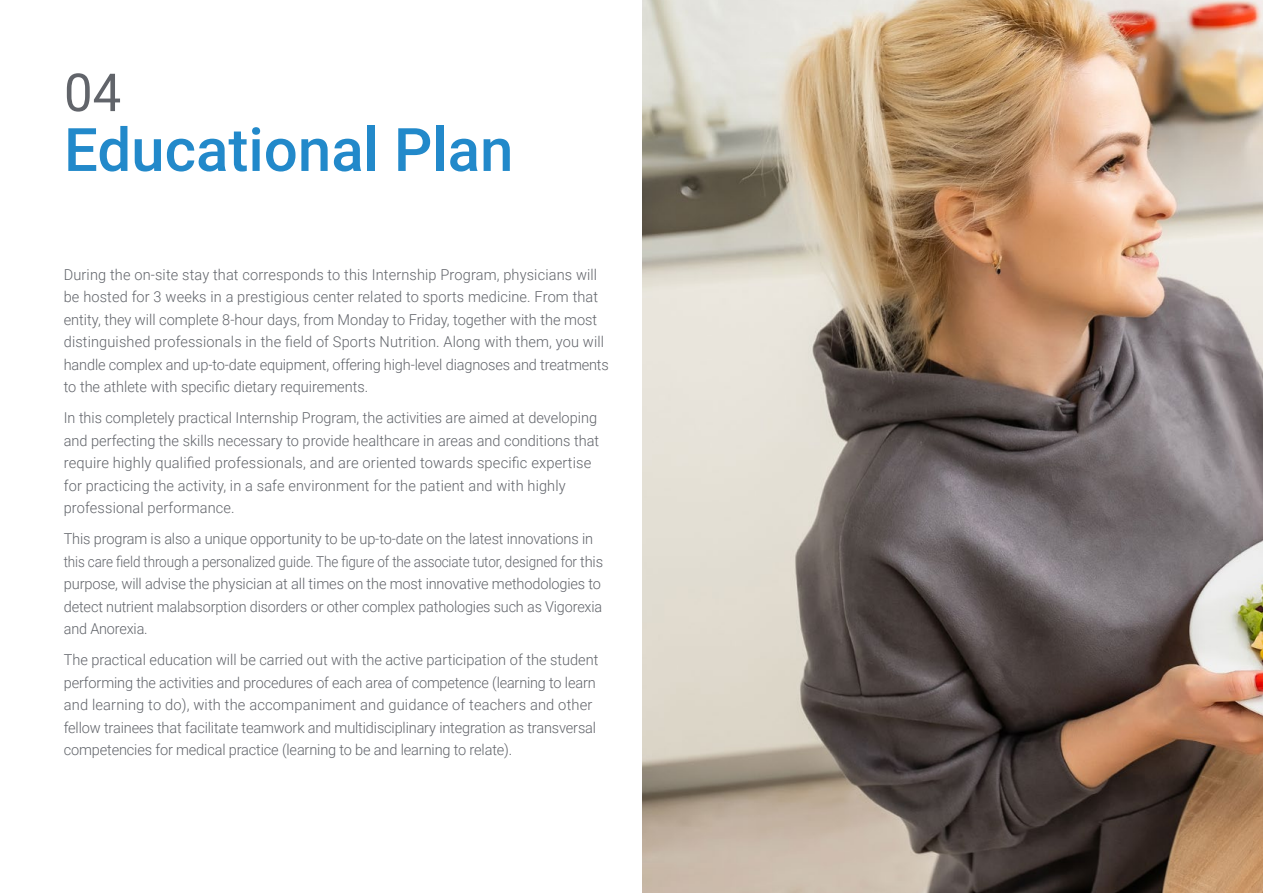
<style>
.page{position:relative;width:1263px;height:893px;background:#fff}
.page>*{position:absolute;margin:0;border:0;box-sizing:border-box;transform-origin:0 0}
.t1{font:500 60px "Roboto";color:#2289ca}
.t2{font:52.5px "Roboto";color:#61646a}
.t3{font:300 15px/22.5px "Roboto";color:#61646a}
.t4{font:300 15px/22.5px "Roboto";color:#61646a;scale:.96 1}
</style>
<div class="page">
<img style="left:642px;top:0;width:621px;height:893px">
<h2 class="t2" style="left:64px;top:56px;width:59px">04</h2>
<h1 class="t1" style="left:64px;top:108px;width:451px">Educational Plan</h1>
<p class="t3" style="left:64px;top:262px;width:547px">During the on-site stay that corresponds to this Internship Program, physicians will be hosted for 3 weeks in a prestigious center related to sports medicine. From that entity, they will complete 8-hour days, from Monday to Friday, together with the most distinguished professionals in the field of Sports Nutrition. Along with them, you will handle complex and up-to-date equipment, offering high-level diagnoses and treatments to the athlete with specific dietary requirements.</p>
<p class="t4" style="left:64px;top:406px;width:559px">In this completely practical Internship Program, the activities are aimed at developing and perfecting the skills necessary to provide healthcare in areas and conditions that require highly qualified professionals, and are oriented towards specific expertise for practicing the activity, in a safe environment for the patient and with highly professional performance.</p>
<p class="t3" style="left:64px;top:527px;width:541px">This program is also a unique opportunity to be up-to-date on the latest innovations in this care field through a personalized guide. The figure of the associate tutor, designed for this purpose, will advise the physician at all times on the most innovative methodologies to detect nutrient malabsorption disorders or other complex pathologies such as Vigorexia and Anorexia.</p>
<p class="t3" style="left:64px;top:648px;width:536px">The practical education will be carried out with the active participation of the student performing the activities and procedures of each area of competence (learning to learn and learning to do), with the accompaniment and guidance of teachers and other fellow trainees that facilitate teamwork and multidisciplinary integration as transversal competencies for medical practice (learning to be and learning to relate).</p>
</div>
